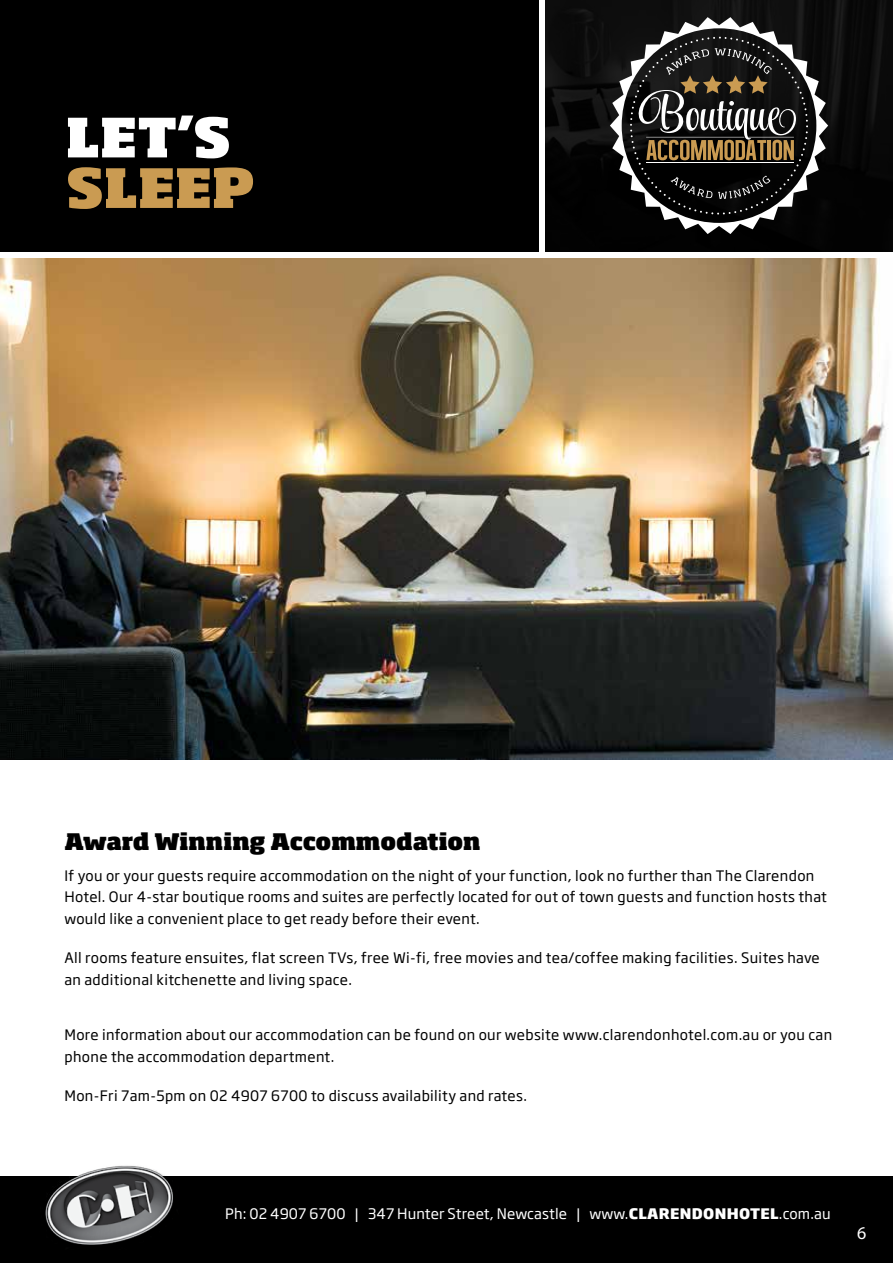
<style>
.page{position:relative;width:893px;height:1263px;background:#fff}
.page>*{position:absolute;margin:0;border:0;box-sizing:border-box;transform-origin:0 0}
.t1{font:800 53.4px "Soho Std";color:#fff}
.t2{font:800 53.4px "Soho Std";color:#ca9b52}
.t3{font:800 22.5px "Soho Std";color:#000}
.t4{font:18px "Myriad Pro";color:#fff}
.t5{font:14.4px "Soho Gothic Std";letter-spacing:.01em;color:#fff}
.t6{font:14.25px/21.8px "Soho Gothic Std";letter-spacing:.025em;color:#000}
.s1{font-weight:800}
</style>
<div class="page">
<div style="left:0;top:0;width:539px;height:252px;background:#000"></div>
<div style="left:0;top:1176px;width:893px;height:87px;background:#000"></div>
<img style="left:45px;top:1165px;width:128px;height:80px">
<img style="left:545px;top:0;width:348px;height:252px">
<img style="left:0;top:258px;width:893px;height:501px">
<svg style="left:610px;top:17px;width:218px;height:217px"></svg>
<svg style="left:630px;top:37px;width:178px;height:178px;background:#3a3731"></svg>
<h1 class="t1" style="left:66px;top:102px;width:166px">LET’S</h1>
<h1 class="t2" style="left:66px;top:153px;width:74px">Slee</h1>
<h1 class="t2" style="left:212px;top:153px;width:44px">p</h1>
<h2 class="t3" style="left:64px;top:827px;width:418px">Award Winning Accommodation</h2>
<p class="t6" style="left:64px;top:865px;width:764px">If you or your guests require accommodation on the night of your function, look no further than The Clarendon<br>Hotel. Our 4-star boutique rooms and suites are perfectly located for out of town guests and function hosts that would like a convenient place to get ready before their event.</p>
<p class="t6" style="left:64px;top:947px;width:757px">All rooms feature ensuites, flat screen TVs, free Wi-fi, free movies and tea/coffee making facilities. Suites have an additional kitchenette and living space.</p>
<p class="t6" style="left:64px;top:1024px;width:769px">More information about our accommodation can be found on our website www.clarendonhotel.com.au or you can phone the accommodation department.</p>
<p class="t6" style="left:64px;top:1085px;width:464px">Mon-Fri 7am-5pm on 02 4907 6700 to discuss availability and rates.</p>
<p class="t5" style="left:225px;top:1205px;width:607px">Ph: 02 4907 6700 | 347 Hunter Street, Newcastle | www.<span class="s1">CLARENDONHOTEL</span>.com.au</p>
<p class="t4" style="left:857px;top:1222px;width:11px">6</p>
</div>
